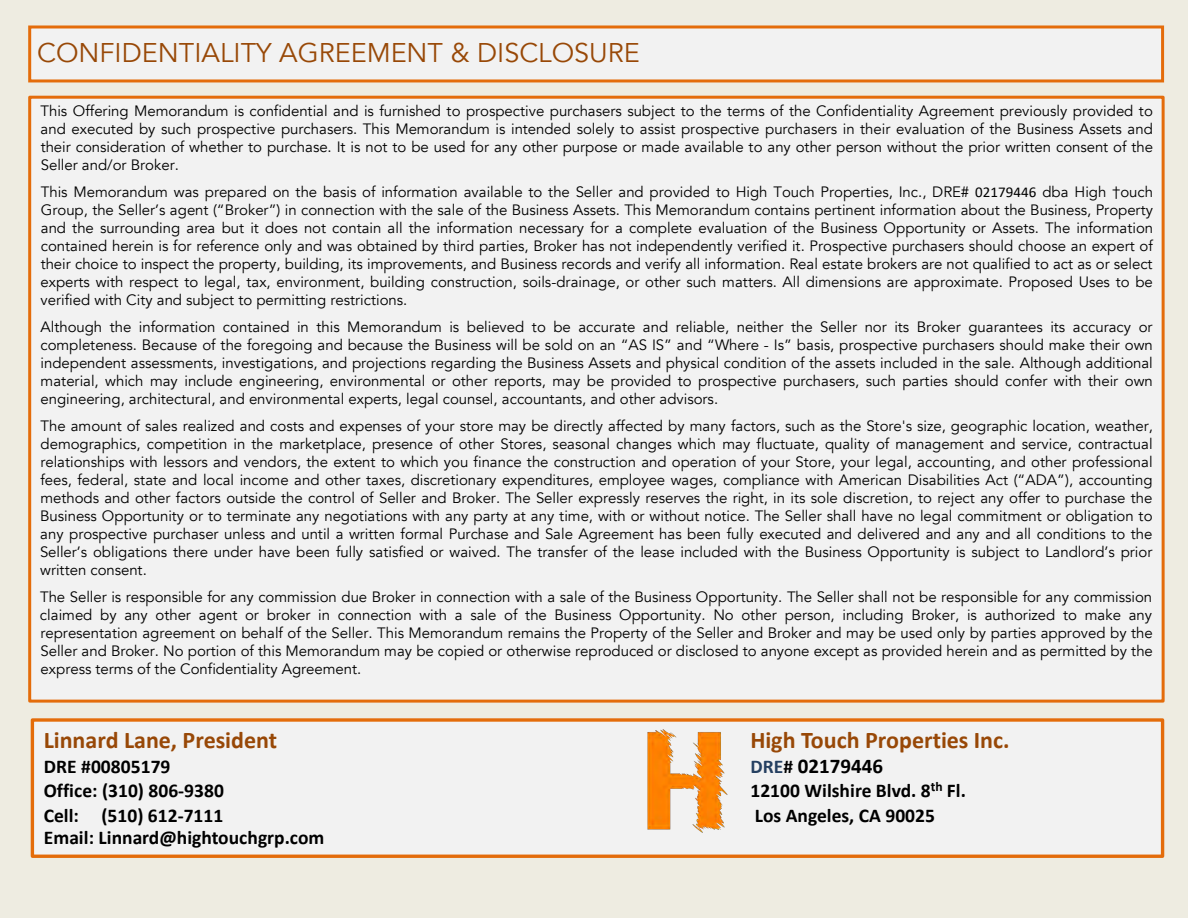
<style>
.page{position:relative;width:1188px;height:918px;background:#eeece1}
.page>*{position:absolute;margin:0;border:0;box-sizing:border-box;transform-origin:0 0}
.t1{font:27px "Avenir";color:#984807}
.t2{font:700 24px "Calibri";color:#984807}
.t3{font:700 21px "Calibri";color:#000}
.t4{font:700 19.5px "Calibri";letter-spacing:.005em;color:#000}
.t5{font:15px/18px "Avenir";color:#000;text-align:justify}
.s1{font-family:"Calibri"}
.s2{font-size:19.5px;color:#254061}
.s3{font-size:19.5px}
</style>
<div class="page">
<div style="left:30px;top:97px;width:1134px;height:604px;background:#f2f2f2"></div>
<div style="left:28px;top:96px;width:1137px;height:607px;border:3px solid #e46c0a"></div>
<div style="left:32px;top:720px;width:1131px;height:136px;background:#f2f2f2"></div>
<div style="left:31px;top:718px;width:1133px;height:140px;border:3px solid #e46c0a"></div>
<img style="left:603px;top:720px;width:168px;height:113px">
<div style="left:30px;top:27px;width:1133px;height:54px;background:#f2f2f2"></div>
<div style="left:28px;top:26px;width:1136px;height:56px;border:3px solid #e46c0a"></div>
<h1 class="t1" style="left:37px;top:35px;width:604px">CONFIDENTIALITY AGREEMENT &amp; DISCLOSURE</h1>
<p class="t5" style="left:40px;top:102px;width:1114px">This Offering Memorandum is confidential and is furnished to prospective purchasers subject to the terms of the Confidentiality Agreement previously provided to and executed by such prospective purchasers. This Memorandum is intended solely to assist prospective purchasers in their evaluation of the Business Assets and their consideration of whether to purchase. It is not to be used for any other purpose or made available to any other person without the prior written consent of the Seller and/or Broker.</p>
<p class="t5" style="left:40px;top:183px;width:1114px">This Memorandum was prepared on the basis of information available to the Seller and provided to High Touch Properties, Inc., DRE# <span class="s1">02179446</span> dba High †ouch Group, the Seller’s agent (“Broker”) in connection with the sale of the Business Assets. This Memorandum contains pertinent information about the Business, Property and the surrounding area but it does not contain all the information necessary for a complete evaluation of the Business Opportunity or Assets. The information contained herein is for reference only and was obtained by third parties, Broker has not independently verified it. Prospective purchasers should choose an expert of their choice to inspect the property, building, its improvements, and Business records and verify all information. Real estate brokers are not qualified to act as or select experts with respect to legal, tax, environment, building construction, soils-drainage, or other such matters. All dimensions are approximate. Proposed Uses to be verified with City and subject to permitting restrictions.</p>
<p class="t5" style="left:40px;top:318px;width:1114px">Although the information contained in this Memorandum is believed to be accurate and reliable, neither the Seller nor its Broker guarantees its accuracy or completeness. Because of the foregoing and because the Business will be sold on an “AS IS” and “Where - Is” basis, prospective purchasers should make their own independent assessments, investigations, and projections regarding the Business Assets and physical condition of the assets included in the sale. Although additional material, which may include engineering, environmental or other reports, may be provided to prospective purchasers, such parties should confer with their own engineering, architectural, and environmental experts, legal counsel, accountants, and other advisors.</p>
<p class="t5" style="left:40px;top:417px;width:1114px">The amount of sales realized and costs and expenses of your store may be directly affected by many factors, such as the Store's size, geographic location, weather, demographics, competition in the marketplace, presence of other Stores, seasonal changes which may fluctuate, quality of management and service, contractual relationships with lessors and vendors, the extent to which you finance the construction and operation of your Store, your legal, accounting, and other professional fees, federal, state and local income and other taxes, discretionary expenditures, employee wages, compliance with American Disabilities Act (“ADA”), accounting methods and other factors outside the control of Seller and Broker. The Seller expressly reserves the right, in its sole discretion, to reject any offer to purchase the Business Opportunity or to terminate any negotiations with any party at any time, with or without notice. The Seller shall have no legal commitment or obligation to any prospective purchaser unless and until a written formal Purchase and Sale Agreement has been fully executed and delivered and any and all conditions to the Seller’s obligations there under have been fully satisfied or waived. The transfer of the lease included with the Business Opportunity is subject to Landlord’s prior written consent.</p>
<p class="t5" style="left:40px;top:588px;width:1115px">The Seller is responsible for any commission due Broker in connection with a sale of the Business Opportunity. The Seller shall not be responsible for any commission claimed by any other agent or broker in connection with a sale of the Business Opportunity. No other person, including Broker, is authorized to make any representation agreement on behalf of the Seller. This Memorandum remains the Property of the Seller and Broker and may be used only by parties approved by the Seller and Broker. No portion of this Memorandum may be copied or otherwise reproduced or disclosed to anyone except as provided herein and as permitted by the express terms of the Confidentiality Agreement.</p>
<h2 class="t2" style="left:44px;top:725px;width:235px">Linnard Lane, President</h2>
<h2 class="t2" style="left:750px;top:725px;width:261px">High Touch Properties Inc.</h2>
<h3 class="t4" style="left:44px;top:755px;width:128px">DRE #00805179</h3>
<h3 class="t3" style="left:750px;top:753px;width:134px"><span class="s2">DRE</span><span class="s3">#</span> 02179446</h3>
<h3 class="t4" style="left:44px;top:779px;width:182px">Office: (310) 806-9380</h3>
<h3 class="t4" style="left:750px;top:779px;width:217px">12100 Wilshire Blvd. 8<sup>th</sup> Fl.</h3>
<h3 class="t4" style="left:44px;top:803px;width:181px">Cell: (510) 612-7111</h3>
<h3 class="t4" style="left:755px;top:803px;width:182px">Los Angeles, CA 90025</h3>
<h3 class="t4" style="left:44px;top:825px;width:282px">Email: Linnard@hightouchgrp.com</h3>
</div>
